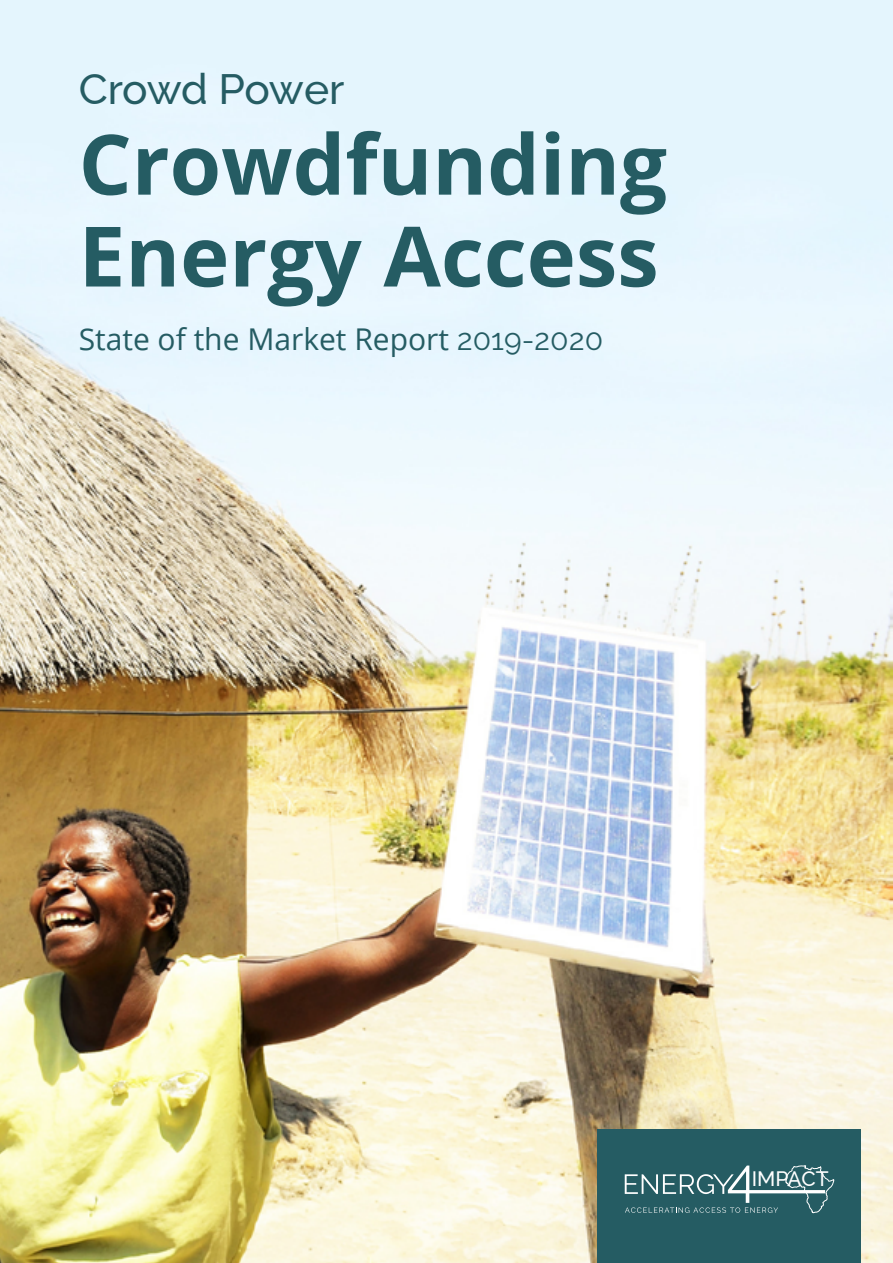
<style>
.page{position:relative;width:893px;height:1263px;background:#fff}
.page>*{position:absolute;margin:0;border:0;box-sizing:border-box;transform-origin:0 0}
.t1{font:700 83.4px/91.8px "Open Sans";color:#255c63}
.t2{font:500 42.45px "Raleway";letter-spacing:-.015em;color:#255c63}
.t3{font:30px "Open Sans";color:#255c63}
.t4{font:500 20.85px "Raleway";color:#fff}
.s1{font-family:"Raleway"}
</style>
<div class="page">
<img style="left:0;top:0;width:893px;height:1263px">
<div style="left:597px;top:1129px;width:264px;height:134px;background:#255c63"></div>
<svg style="left:625px;top:1165px;width:209px;height:49px"></svg>
<h2 class="t2" style="left:79px;top:64px;width:267px">Crowd Power</h2>
<h1 class="t1" style="left:79px;top:116px;width:590px">Crowdfunding<br>Energy Access</h1>
<p class="t3" style="left:79px;top:318px;width:526px">State of the Market Report <span class="s1">2019-2020</span></p>
<p class="t4" style="left:752px;top:1167px;width:78px">IMPACT</p>
</div>
